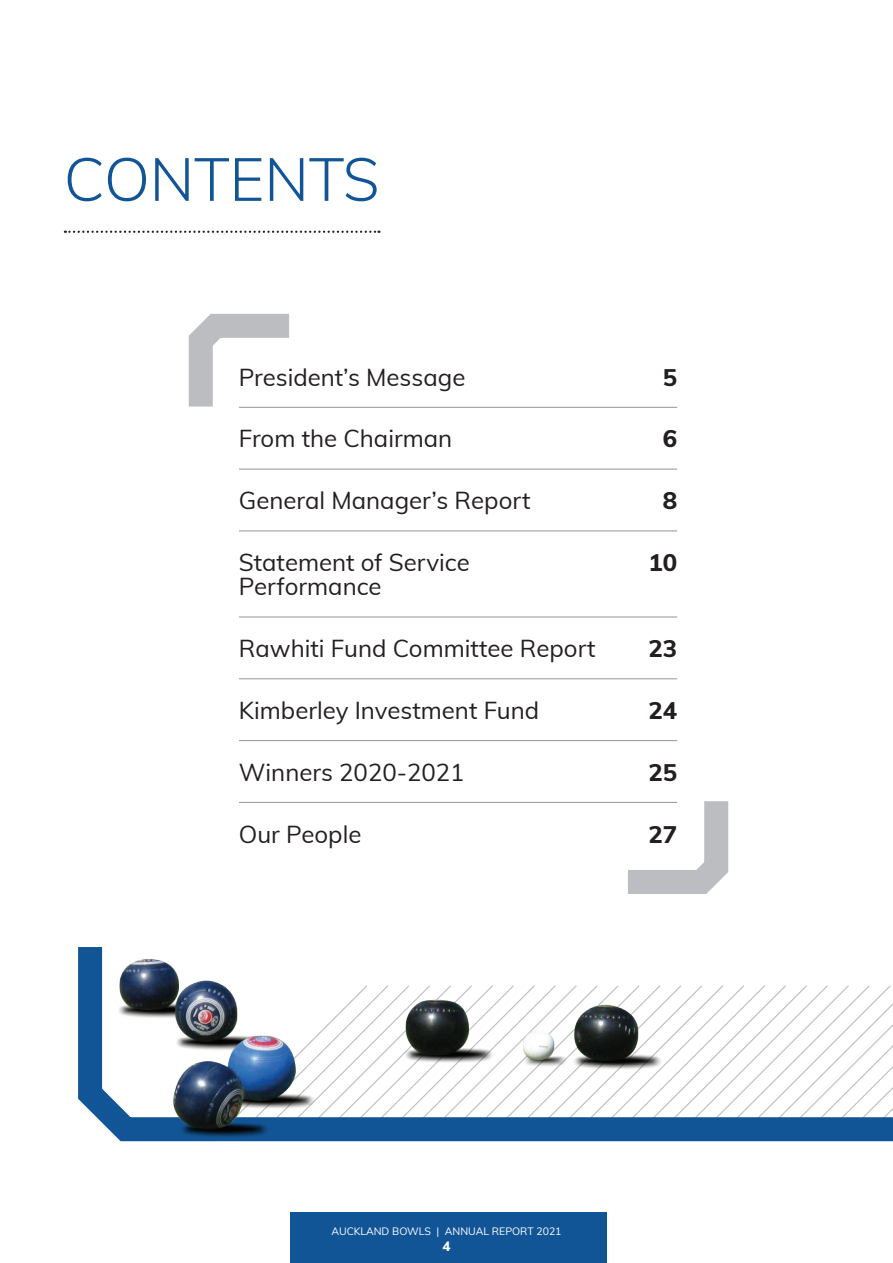
<style>
.page{position:relative;width:893px;height:1263px;background:#fff}
.page>*{position:absolute;margin:0;border:0;box-sizing:border-box;transform-origin:0 0}
.t1{font:300 60px "Muli";letter-spacing:-.005em;color:#125596}
.t2{font:24px "Muli";color:#231f20}
.t3{font:800 24px "Muli";color:#231f20}
.t4{font:800 13.5px "Muli";color:#fff}
.t5{font:10.5px "Muli";color:#fff}
</style>
<div class="page">
<svg style="left:65px;top:231px;width:314px;height:2px"></svg>
<svg style="left:188px;top:313px;width:125px;height:94px"></svg>
<svg style="left:677px;top:801px;width:52px;height:89px"></svg>
<hr style="left:239px;top:407px;width:438px;height:1px;background:#939598">
<hr style="left:239px;top:469px;width:438px;height:1px;background:#939598">
<hr style="left:239px;top:530px;width:438px;height:1px;background:#939598">
<hr style="left:239px;top:617px;width:438px;height:1px;background:#939598">
<hr style="left:239px;top:678px;width:438px;height:1px;background:#939598">
<hr style="left:239px;top:740px;width:438px;height:1px;background:#939598">
<hr style="left:239px;top:802px;width:438px;height:1px;background:#939598">
<svg style="left:710px;top:985px;width:183px;height:157px"></svg>
<img style="left:78px;top:846px;width:632px;height:417px">
<h1 class="t1" style="left:64px;top:136px;width:317px">CONTENTS</h1>
<p class="t2" style="left:239px;top:360px;width:228px">President’s Message</p>
<p class="t3" style="left:663px;top:359px;width:16px">5</p>
<p class="t2" style="left:239px;top:421px;width:215px">From the Chairman</p>
<p class="t3" style="left:663px;top:421px;width:16px">6</p>
<p class="t2" style="left:239px;top:483px;width:293px">General Manager’s Report</p>
<p class="t3" style="left:663px;top:483px;width:16px">8</p>
<p class="t2" style="left:239px;top:545px;width:232px">Statement of Service</p>
<p class="t3" style="left:648px;top:545px;width:30px">10</p>
<p class="t2" style="left:239px;top:569px;width:144px">Performance</p>
<p class="t2" style="left:239px;top:631px;width:358px">Rawhiti Fund Committee Report</p>
<p class="t3" style="left:648px;top:631px;width:30px">23</p>
<p class="t2" style="left:239px;top:693px;width:302px">Kimberley Investment Fund</p>
<p class="t3" style="left:648px;top:693px;width:30px">24</p>
<p class="t2" style="left:239px;top:755px;width:227px">Winners 2020-2021</p>
<p class="t3" style="left:648px;top:755px;width:30px">25</p>
<p class="t2" style="left:239px;top:816px;width:124px">Our People</p>
<p class="t3" style="left:648px;top:816px;width:30px">27</p>
<p class="t5" style="left:331px;top:1223px;width:232px">AUCKLAND BOWLS | ANNUAL REPORT 2021</p>
<p class="t4" style="left:442px;top:1236px;width:10px">4</p>
</div>
